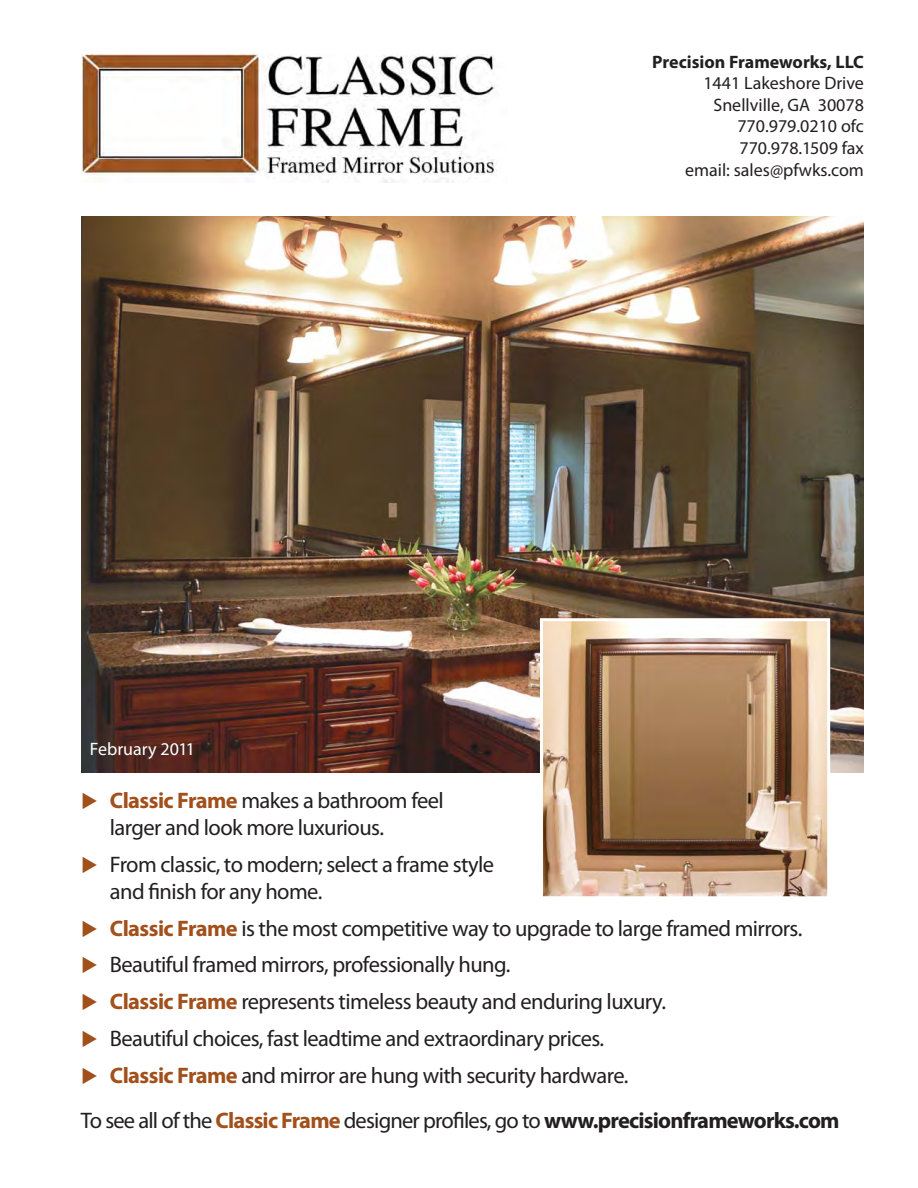
<style>
.page{position:relative;width:918px;height:1188px;background:#fff}
.page>*{position:absolute;margin:0;border:0;box-sizing:border-box;transform-origin:0 0}
.t1{font:22.5px/36.8px "Myriad Pro";letter-spacing:-.025em;color:#231f20}
.t2{font:18px/21.6px "Myriad Pro";color:#231f20;text-align:right}
.t3{font:700 18px "Myriad Pro";color:#231f20}
.t4{font:18px "Myriad Pro";color:#fff}
.s1{font-weight:700;color:#a1501b}
.s2{font-weight:700}
</style>
<div class="page">
<img style="left:81px;top:54px;width:416px;height:128px">
<img style="left:81px;top:216px;width:783px;height:556px">
<img style="left:544px;top:622px;width:282px;height:273px">
<div style="left:540px;top:618px;width:290px;height:281px;border:3px solid #fff"></div>
<p class="t3" style="left:652px;top:51px;width:213px">Precision Frameworks, LLC</p>
<p class="t2" style="left:685px;top:74px;width:180px">1441 Lakeshore Drive<br>Snellville, GA 30078<br>770.979.0210 ofc<br>770.978.1509 fax<br>email: sales@pfwks.com</p>
<p class="t4" style="left:90px;top:743px;width:107px">February 2011</p>
<p class="t1" style="left:110px;top:789px;width:335px;line-height:27px"><span class="s1">Classic Frame</span> makes a bathroom feel larger and look more luxurious.</p>
<p class="t1" style="left:110px;top:853px;width:386px;line-height:27px">From classic, to modern; select a frame style and finish for any home.</p>
<p class="t1" style="left:110px;top:912px;width:694px"><span class="s1">Classic Frame</span> is the most competitive way to upgrade to large framed mirrors.<br>Beautiful framed mirrors, professionally hung.<br><span class="s1">Classic Frame</span> represents timeless beauty and enduring luxury.<br>Beautiful choices, fast leadtime and extraordinary prices.<br><span class="s1">Classic Frame</span> and mirror are hung with security hardware.</p>
<p class="t1" style="left:81px;top:1104px;width:760px">To see all of the <span class="s1">Classic Frame</span> designer profiles, go to <span class="s2">www.precisionframeworks.com</span></p>
</div>
